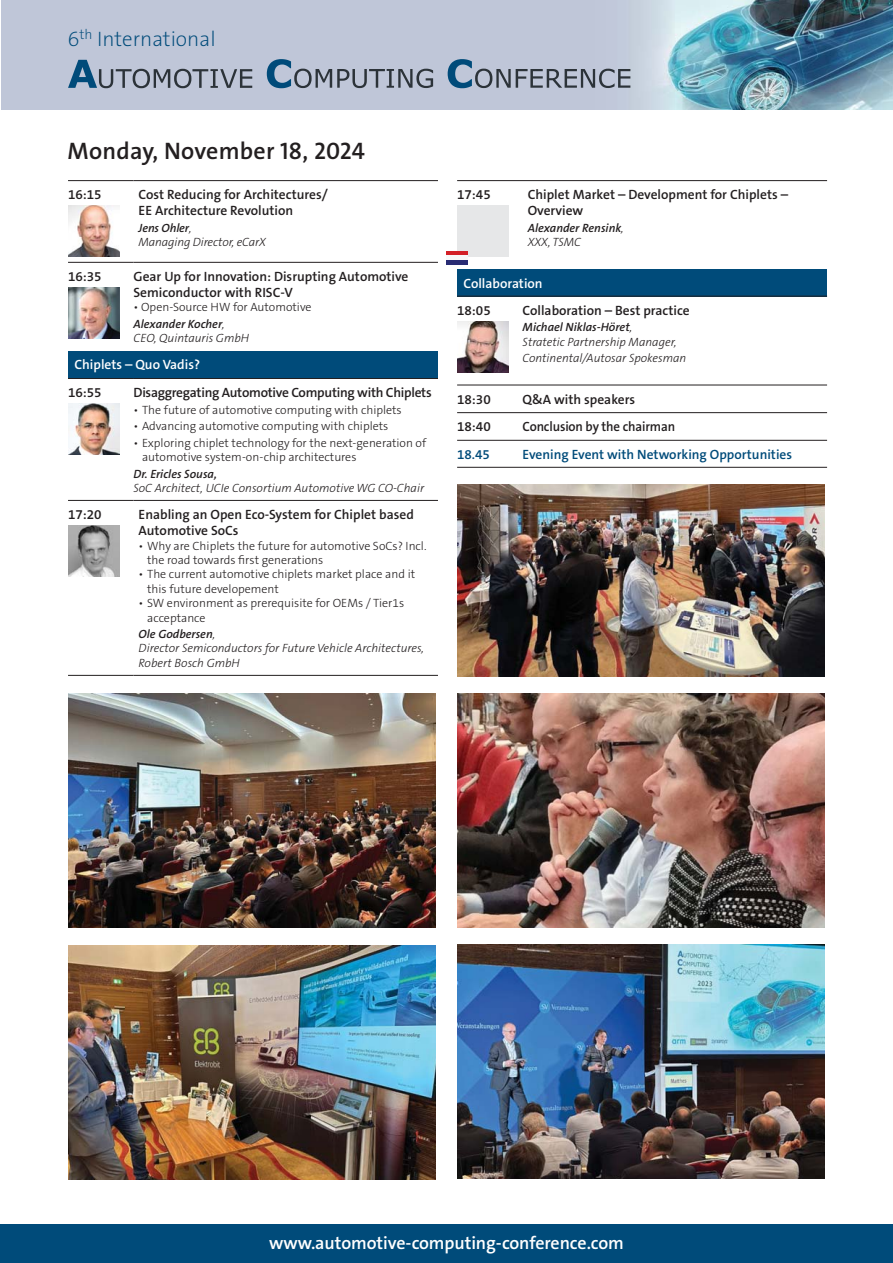
<style>
.page{position:relative;width:893px;height:1263px;background:#fff}
.page>*{position:absolute;margin:0;border:0;box-sizing:border-box;transform-origin:0 0}
.t1{font:600 24px "The Sans Os F";letter-spacing:.01em;color:#231f20}
.t2{font:200 21px "The Sans Os F";color:#004b7a}
.t3{font:600 18px "The Sans Os F";letter-spacing:-.005em;color:#fff}
.t4{font:600 13.5px/16.2px "The Sans Os F";color:#231f20}
.t5{font:600 13.5px "The Sans Os F";letter-spacing:-.02em;color:#231f20}
.t6{font:600 13.5px "The Sans Os F";color:#004b7a}
.t7{font:600 13.5px "The Sans Os F";color:#fff}
.t8{font:600 13.5px "The Sans Os F";color:#231f20;scale:.96 1}
.t9{font:300 12px/14.4px "The Sans Os F";color:#231f20}
.t10{font:italic 300 12px/14.4px "The Sans Os F";color:#231f20}
.t11{font:italic 600 12px/14.4px "The Sans Os F";color:#231f20}
.s1{font-weight:600}
.s2{font-weight:600;font-style:italic}
.s3{font-style:italic}
.s4{font-weight:300}
</style>
<div class="page">
<div style="left:68px;top:351px;width:370px;height:27px;background:#004b7a"></div>
<hr style="left:68px;top:180px;width:66px;height:1px;background:#231f20">
<hr style="left:134px;top:180px;width:304px;height:1px;background:#231f20">
<hr style="left:68px;top:262px;width:66px;height:1px;background:#231f20">
<hr style="left:134px;top:262px;width:304px;height:1px;background:#231f20">
<hr style="left:68px;top:500px;width:66px;height:1px;background:#231f20">
<hr style="left:134px;top:500px;width:304px;height:1px;background:#231f20">
<hr style="left:68px;top:675px;width:66px;height:1px;background:#231f20">
<hr style="left:134px;top:675px;width:304px;height:1px;background:#231f20">
<hr style="left:68px;top:378px;width:66px;height:1px;background:#231f20">
<hr style="left:134px;top:378px;width:304px;height:1px;background:#231f20">
<img style="left:68px;top:206px;width:51px;height:51px">
<img style="left:68px;top:288px;width:51px;height:51px">
<img style="left:68px;top:404px;width:51px;height:51px">
<img style="left:68px;top:525px;width:51px;height:51px">
<div style="left:457px;top:269px;width:370px;height:27px;background:#004b7a"></div>
<hr style="left:457px;top:180px;width:370px;height:1px;background:#231f20">
<hr style="left:457px;top:385px;width:370px;height:1px;background:#231f20">
<hr style="left:457px;top:467px;width:370px;height:1px;background:#231f20">
<hr style="left:457px;top:296px;width:370px;height:1px;background:#231f20">
<hr style="left:457px;top:412px;width:370px;height:1px;background:#231f20">
<hr style="left:457px;top:440px;width:370px;height:1px;background:#231f20">
<div style="left:457px;top:206px;width:51px;height:51px;background:#e6e7e8"></div>
<img style="left:457px;top:321px;width:51px;height:51px">
<div style="left:0;top:1224px;width:893px;height:39px;background:#004b7a"></div>
<div style="left:1px;top:0;width:892px;height:109px;background:#bfc6d8"></div>
<img style="left:630px;top:0;width:263px;height:109px">
<svg style="left:68px;top:60px;width:184px;height:28px"></svg>
<svg style="left:448px;top:59px;width:182px;height:29px"></svg>
<svg style="left:267px;top:59px;width:166px;height:29px"></svg>
<img style="left:68px;top:693px;width:368px;height:234px">
<hr style="left:446px;top:251px;width:22px;height:4px;background:#d32027">
<div style="left:446px;top:255px;width:22px;height:5px;background:#f7f8f8"></div>
<div style="left:446px;top:260px;width:22px;height:5px;background:#292c74"></div>
<img style="left:457px;top:485px;width:368px;height:191px">
<img style="left:457px;top:693px;width:368px;height:234px">
<img style="left:68px;top:945px;width:368px;height:234px">
<img style="left:457px;top:945px;width:368px;height:234px">
<h2 class="t2" style="left:67px;top:26px;width:150px">6<sup>th</sup> International</h2>
<h1 class="t1" style="left:68px;top:139px;width:299px">Monday, November 18, 2024</h1>
<p class="t4" style="left:68px;top:187px;width:35px">16:15</p>
<p class="t4" style="left:139px;top:187px;width:191px">Cost Reducing for Architectures/<br>EE Architecture Revolution</p>
<p class="t10" style="left:139px;top:222px;width:129px"><span class="s1">Jens Ohler</span>,<br>Managing Director, eCarX</p>
<p class="t4" style="left:68px;top:269px;width:35px">16:35</p>
<p class="t4" style="left:134px;top:269px;width:277px">Gear Up for Innovation: Disrupting Automotive<br>Semiconductor with RISC-V</p>
<p class="t9" style="left:134px;top:300px;width:180px;line-height:16.5px">• Open-Source HW for Automotive<br><span class="s2">Alexander Kocher</span><span class="s3">,</span></p>
<p class="t10" style="left:134px;top:332px;width:117px">CEO, Quintauris GmbH</p>
<p class="t7" style="left:74px;top:358px;width:127px">Chiplets – Quo Vadis?</p>
<p class="t4" style="left:68px;top:385px;width:35px">16:55</p>
<p class="t5" style="left:134px;top:386px;width:300px">Disaggregating Automotive Computing with Chiplets</p>
<p class="t9" style="left:134px;top:403px;width:270px">• The future of automotive computing with chiplets</p>
<p class="t9" style="left:134px;top:419px;width:256px">• Advancing automotive computing with chiplets</p>
<p class="t9" style="left:142px;top:436px;width:286px;text-indent:-9px">• Exploring chiplet technology for the next-generation of automotive system-on-chip architectures</p>
<p class="t11" style="left:134px;top:467px;width:85px">Dr. Ericles Sousa,</p>
<p class="t10" style="left:134px;top:482px;width:292px">SoC Architect, UCIe Consortium Automotive WG CO-Chair</p>
<p class="t4" style="left:68px;top:507px;width:35px">17:20</p>
<p class="t4" style="left:139px;top:507px;width:277px">Enabling an Open Eco-System for Chiplet based<br>Automotive SoCs</p>
<p class="t9" style="left:147px;top:539px;width:281px;text-indent:-9px">• Why are Chiplets the future for automotive SoCs? Incl. the road towards first generations</p>
<p class="t9" style="left:147px;top:568px;width:270px;text-indent:-9px">• The current automotive chiplets market place and it this future developement</p>
<p class="t9" style="left:147px;top:596px;width:259px;text-indent:-9px">• SW environment as prerequisite for OEMs / Tier1s acceptance</p>
<p class="t10" style="left:139px;top:628px;width:287px"><span class="s1">Ole Godbersen</span>,<br>Director Semiconductors for Future Vehicle Architectures,<br>Robert Bosch GmbH</p>
<p class="t4" style="left:457px;top:187px;width:35px">17:45</p>
<p class="t4" style="left:528px;top:187px;width:262px">Chiplet Market – Development for Chiplets –<br>Overview</p>
<p class="t11" style="left:528px;top:222px;width:97px">Alexander Rensink<span class="s4">,<br>XXX, TSMC</span></p>
<p class="t7" style="left:463px;top:276px;width:81px">Collaboration</p>
<p class="t4" style="left:457px;top:303px;width:35px">18:05</p>
<p class="t4" style="left:523px;top:303px;width:169px">Collaboration – Best practice</p>
<p class="t10" style="left:523px;top:321px;width:155px"><span class="s1">Michael Niklas-Höret</span>,<br>Stratetic Partnership Manager,</p>
<p class="t10" style="left:523px;top:352px;width:165px">Continental/Autosar Spokesman</p>
<p class="t4" style="left:457px;top:391px;width:35px">18:30</p>
<p class="t4" style="left:523px;top:391px;width:114px">Q&amp;A with speakers</p>
<p class="t4" style="left:457px;top:419px;width:35px">18:40</p>
<p class="t8" style="left:523px;top:420px;width:160px">Conclusion by the chairman</p>
<p class="t6" style="left:457px;top:448px;width:34px">18.45</p>
<p class="t6" style="left:523px;top:448px;width:271px">Evening Event with Networking Opportunities</p>
<h3 class="t3" style="left:269px;top:1233px;width:356px">www.automotive-computing-conference.com</h3>
</div>
